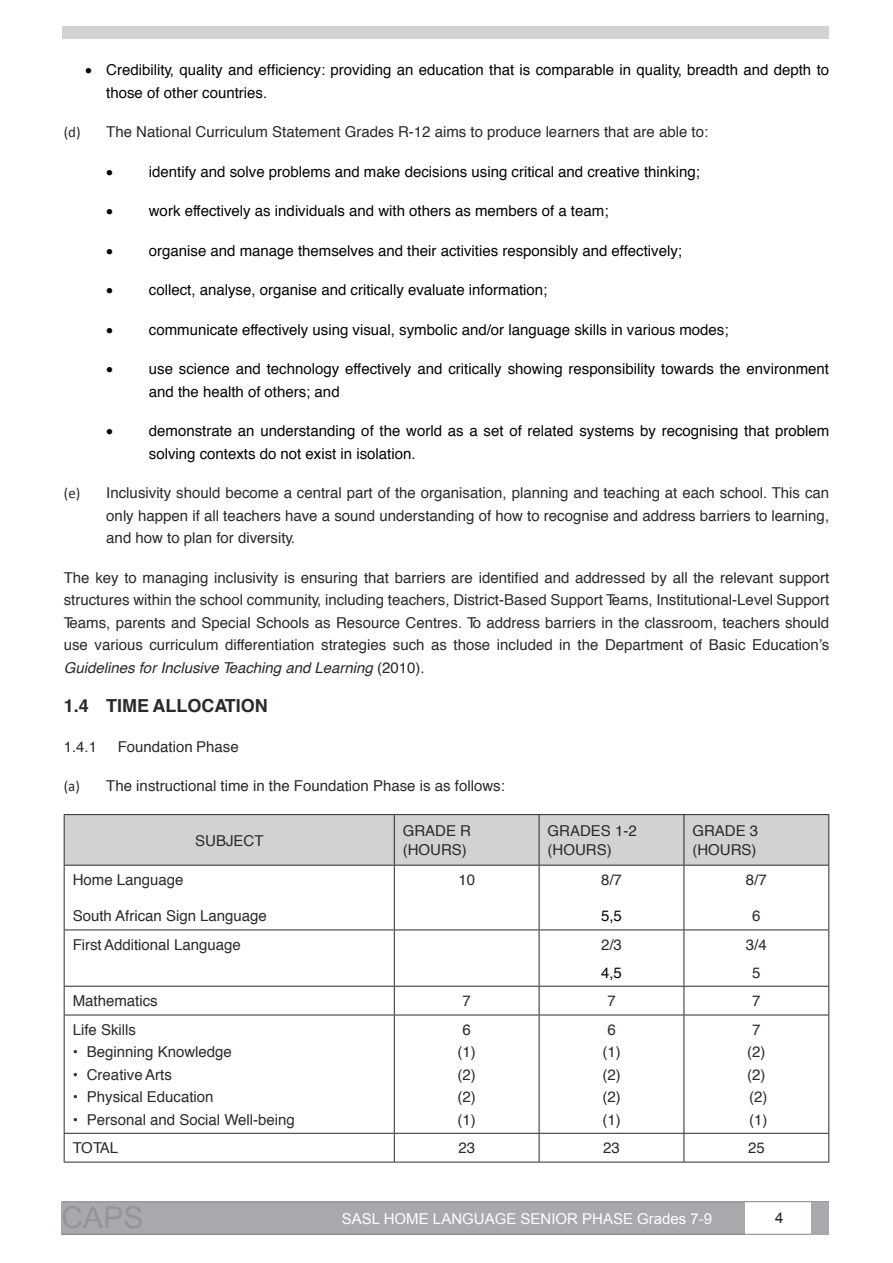
<style>
.page{position:relative;width:893px;height:1263px;background:#fff}
.page>*{position:absolute;margin:0;border:0;box-sizing:border-box;transform-origin:0 0}
.t1{font:30px "Arial";color:#939598}
.t2{font:700 18px "Helvetica";color:#2d2829}
.t3{font:15px/22.5px "Helvetica";color:#2d2829;text-align:center}
.t4{font:15px/22.5px "Helvetica";color:#040503}
.t5{font:15px "Arial";color:#fff}
.t6{font:15px "Arial";color:#231f20}
.s1{font-family:"Calibri"}
.s2{font-style:italic}
</style>
<div class="page">
<div style="left:62px;top:1202px;width:683px;height:32px;background:#a8a9ad"></div>
<hr style="left:62px;top:1234px;width:767px;height:1px;background:#808285">
<hr style="left:62px;top:1201px;width:767px;height:1px;background:#808285">
<div style="left:812px;top:1202px;width:17px;height:32px;background:#a8a9ad"></div>
<div style="left:62px;top:27px;width:766px;height:12px;background:#d1d2d4"></div>
<div style="left:65px;top:815px;width:763px;height:50px;background:#d1d2d4"></div>
<hr style="left:64px;top:815px;width:1px;height:50px;background:#2d2829">
<hr style="left:64px;top:814px;width:330px;height:1px;background:#2d2829">
<hr style="left:394px;top:815px;width:1px;height:50px;background:#2d2829">
<hr style="left:394px;top:814px;width:145px;height:1px;background:#2d2829">
<hr style="left:539px;top:815px;width:1px;height:50px;background:#2d2829">
<hr style="left:539px;top:814px;width:145px;height:1px;background:#2d2829">
<hr style="left:684px;top:815px;width:1px;height:50px;background:#2d2829">
<hr style="left:828px;top:815px;width:1px;height:50px;background:#2d2829">
<hr style="left:684px;top:814px;width:145px;height:1px;background:#2d2829">
<hr style="left:64px;top:865px;width:1px;height:64px;background:#2d2829">
<hr style="left:64px;top:865px;width:330px;height:1px;background:#2d2829">
<hr style="left:394px;top:865px;width:1px;height:64px;background:#2d2829">
<hr style="left:394px;top:865px;width:145px;height:1px;background:#2d2829">
<hr style="left:539px;top:865px;width:1px;height:64px;background:#2d2829">
<hr style="left:539px;top:865px;width:145px;height:1px;background:#2d2829">
<hr style="left:684px;top:865px;width:1px;height:64px;background:#2d2829">
<hr style="left:828px;top:865px;width:1px;height:64px;background:#2d2829">
<hr style="left:684px;top:865px;width:145px;height:1px;background:#2d2829">
<hr style="left:64px;top:930px;width:1px;height:56px;background:#2d2829">
<hr style="left:64px;top:929px;width:330px;height:1px;background:#2d2829">
<hr style="left:394px;top:930px;width:1px;height:56px;background:#2d2829">
<hr style="left:394px;top:929px;width:145px;height:1px;background:#2d2829">
<hr style="left:539px;top:930px;width:1px;height:56px;background:#2d2829">
<hr style="left:539px;top:929px;width:145px;height:1px;background:#2d2829">
<hr style="left:684px;top:930px;width:1px;height:56px;background:#2d2829">
<hr style="left:828px;top:930px;width:1px;height:56px;background:#2d2829">
<hr style="left:684px;top:929px;width:145px;height:1px;background:#2d2829">
<svg style="left:64px;top:987px;width:1px;height:28px"></svg>
<hr style="left:64px;top:986px;width:330px;height:1px;background:#2d2829">
<svg style="left:394px;top:987px;width:1px;height:28px"></svg>
<hr style="left:394px;top:986px;width:145px;height:1px;background:#2d2829">
<svg style="left:539px;top:987px;width:1px;height:28px"></svg>
<hr style="left:539px;top:986px;width:145px;height:1px;background:#2d2829">
<svg style="left:684px;top:987px;width:1px;height:28px"></svg>
<svg style="left:828px;top:987px;width:1px;height:28px"></svg>
<hr style="left:684px;top:986px;width:145px;height:1px;background:#2d2829">
<hr style="left:64px;top:1015px;width:1px;height:118px;background:#2d2829">
<hr style="left:64px;top:1015px;width:330px;height:1px;background:#2d2829">
<hr style="left:394px;top:1015px;width:1px;height:118px;background:#2d2829">
<hr style="left:394px;top:1015px;width:145px;height:1px;background:#2d2829">
<hr style="left:539px;top:1015px;width:1px;height:118px;background:#2d2829">
<hr style="left:539px;top:1015px;width:145px;height:1px;background:#2d2829">
<hr style="left:684px;top:1015px;width:1px;height:118px;background:#2d2829">
<hr style="left:828px;top:1015px;width:1px;height:118px;background:#2d2829">
<hr style="left:684px;top:1015px;width:145px;height:1px;background:#2d2829">
<svg style="left:64px;top:1134px;width:1px;height:28px"></svg>
<hr style="left:64px;top:1133px;width:330px;height:1px;background:#2d2829">
<hr style="left:64px;top:1162px;width:330px;height:1px;background:#2d2829">
<svg style="left:394px;top:1134px;width:1px;height:28px"></svg>
<hr style="left:394px;top:1133px;width:145px;height:1px;background:#2d2829">
<hr style="left:394px;top:1162px;width:145px;height:1px;background:#2d2829">
<svg style="left:539px;top:1134px;width:1px;height:28px"></svg>
<hr style="left:539px;top:1133px;width:145px;height:1px;background:#2d2829">
<hr style="left:539px;top:1162px;width:145px;height:1px;background:#2d2829">
<svg style="left:684px;top:1134px;width:1px;height:28px"></svg>
<svg style="left:828px;top:1134px;width:1px;height:28px"></svg>
<hr style="left:684px;top:1133px;width:145px;height:1px;background:#2d2829">
<hr style="left:684px;top:1162px;width:145px;height:1px;background:#2d2829">
<p class="t4" style="left:106px;top:59px;width:724px;text-indent:-21px">• Credibility, quality and efficiency: providing an education that is comparable in quality, breadth and depth to those of other countries.</p>
<p class="t3" style="left:64px;top:121px;width:646px"><span class="s1">(d)</span> The National Curriculum Statement Grades R-12 aims to produce learners that are able to:</p>
<p class="t4" style="left:106px;top:160px;width:595px">• identify and solve problems and make decisions using critical and creative thinking;</p>
<p class="t4" style="left:106px;top:200px;width:504px">• work effectively as individuals and with others as members of a team;</p>
<p class="t4" style="left:106px;top:240px;width:577px">• organise and manage themselves and their activities responsibly and effectively;</p>
<p class="t4" style="left:106px;top:279px;width:443px">• collect, analyse, organise and critically evaluate information;</p>
<p class="t4" style="left:106px;top:319px;width:624px">• communicate effectively using visual, symbolic and/or language skills in various modes;</p>
<p class="t4" style="left:149px;top:358px;width:682px;text-indent:-43px">• use science and technology effectively and critically showing responsibility towards the environment and the health of others; and</p>
<p class="t4" style="left:149px;top:420px;width:682px;text-indent:-43px">• demonstrate an understanding of the world as a set of related systems by recognising that problem solving contexts do not exist in isolation.</p>
<p class="t3" style="left:106px;top:482px;width:724px;text-align:justify;text-indent:-43px"><span class="s1">(e)</span> Inclusivity should become a central part of the organisation, planning and teaching at each school. This can only happen if all teachers have a sound understanding of how to recognise and address barriers to learning, and how to plan for diversity.</p>
<p class="t3" style="left:64px;top:567px;width:767px;text-align:justify">The key to managing inclusivity is ensuring that barriers are identified and addressed by all the relevant support structures within the school community, including teachers, District-Based Support Teams, Institutional-Level Support Teams, parents and Special Schools as Resource Centres. To address barriers in the classroom, teachers should use various curriculum differentiation strategies such as those included in the Department of Basic Education’s <span class="s2">Guidelines for Inclusive Teaching and Learning</span> (2010).</p>
<p class="t2" style="left:64px;top:691px;width:206px">1.4 TIME ALLOCATION</p>
<p class="t3" style="left:64px;top:736px;width:35px">1.4.1</p>
<p class="t3" style="left:118px;top:736px;width:122px">Foundation Phase</p>
<p class="t3" style="left:64px;top:775px;width:443px"><span class="s1">(a)</span> The instructional time in the Foundation Phase is as follows:</p>
<p class="t3" style="left:195px;top:829px;width:70px">SUBJECT</p>
<p class="t3" style="left:403px;top:821px;width:70px;line-height:19.5px;text-align:left">GRADE R (HOURS)</p>
<p class="t3" style="left:548px;top:821px;width:91px;line-height:19.5px;text-align:left">GRADES 1-2 (HOURS)</p>
<p class="t3" style="left:692px;top:821px;width:67px;line-height:19.5px;text-align:left">GRADE 3 (HOURS)</p>
<p class="t3" style="left:73px;top:869px;width:112px">Home Language</p>
<p class="t3" style="left:73px;top:905px;width:196px">South African Sign Language</p>
<p class="t3" style="left:458px;top:869px;width:18px">10</p>
<p class="t3" style="left:601px;top:869px;width:22px">8/7</p>
<p class="t4" style="left:601px;top:905px;width:22px">5,5</p>
<p class="t3" style="left:73px;top:934px;width:170px">First Additional Language</p>
<p class="t3" style="left:601px;top:934px;width:22px">2/3</p>
<p class="t4" style="left:601px;top:962px;width:22px">4,5</p>
<p class="t3" style="left:746px;top:869px;width:22px">8/7</p>
<p class="t3" style="left:752px;top:905px;width:10px">6</p>
<p class="t3" style="left:746px;top:931px;width:22px;line-height:28px">3/4<br>5</p>
<p class="t3" style="left:73px;top:990px;width:87px">Mathematics</p>
<p class="t3" style="left:462px;top:990px;width:10px">7</p>
<p class="t3" style="left:607px;top:990px;width:10px">7</p>
<p class="t3" style="left:752px;top:990px;width:10px">7</p>
<p class="t3" style="left:73px;top:1019px;width:65px">Life Skills</p>
<p class="t3" style="left:73px;top:1041px;width:161px">• Beginning Knowledge</p>
<p class="t3" style="left:73px;top:1064px;width:101px">• Creative Arts</p>
<p class="t3" style="left:73px;top:1086px;width:142px">• Physical Education</p>
<p class="t3" style="left:73px;top:1109px;width:224px">• Personal and Social Well-being</p>
<p class="t3" style="left:457px;top:1019px;width:20px">6 (1) (2) (2) (1)</p>
<p class="t3" style="left:602px;top:1019px;width:20px">6 (1) (2) (2) (1)</p>
<p class="t3" style="left:747px;top:1019px;width:22px">7 (2) (2) (2) (1)</p>
<p class="t3" style="left:73px;top:1137px;width:47px">TOTAL</p>
<p class="t3" style="left:458px;top:1137px;width:18px">23</p>
<p class="t3" style="left:603px;top:1137px;width:18px">23</p>
<p class="t3" style="left:748px;top:1137px;width:18px">25</p>
<h1 class="t1" style="left:62px;top:1198px;width:83px">CAPS</h1>
<p class="t5" style="left:342px;top:1209px;width:372px">SASL HOME LANGUAGE SENIOR PHASE Grades 7-9</p>
<p class="t6" style="left:775px;top:1208px;width:10px">4</p>
</div>
